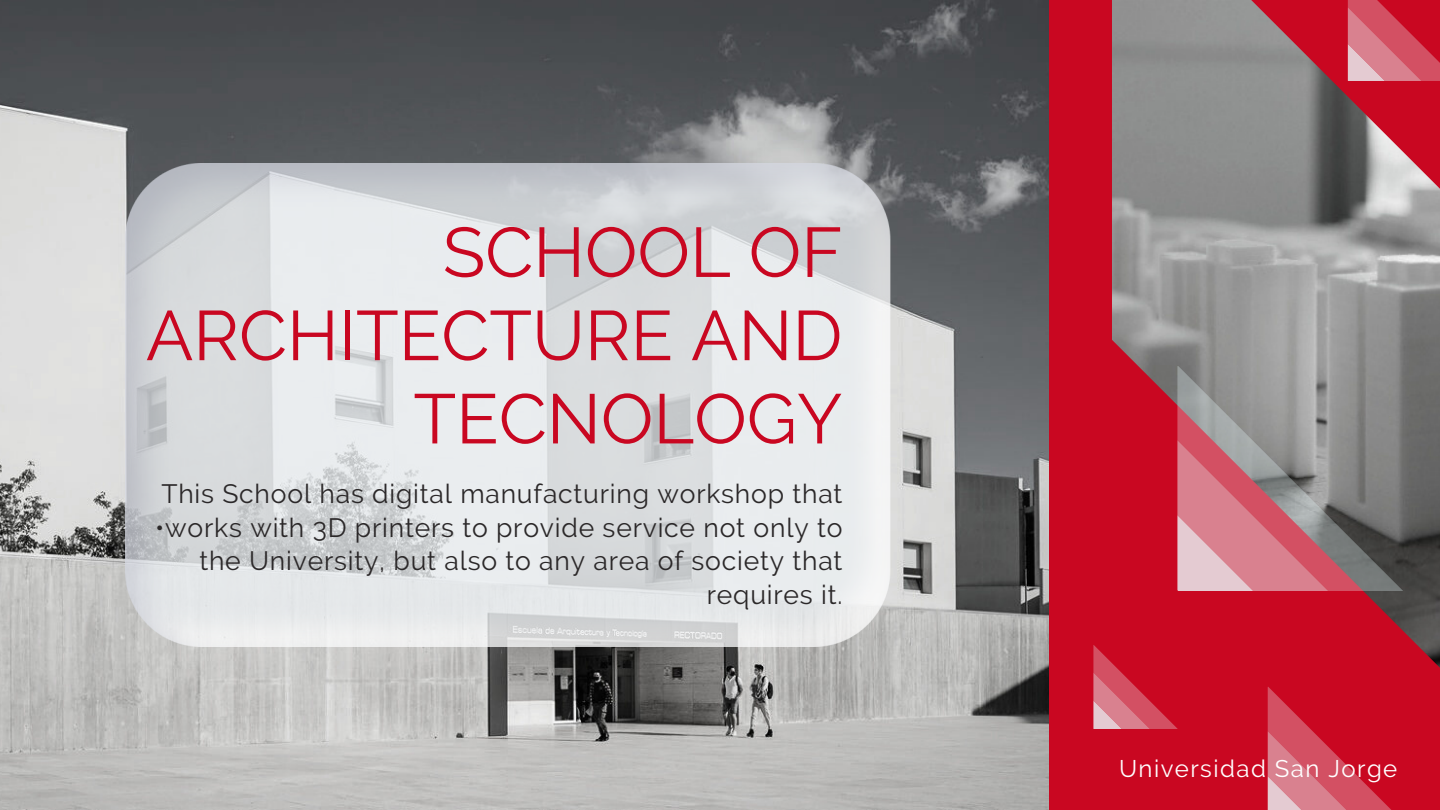
<style>
.page{position:relative;width:1440px;height:810px;background:#fff}
.page>*{position:absolute;margin:0;border:0;box-sizing:border-box;transform-origin:0 0}
.t1{font:70px/83.2px "Raleway";color:#c90721;text-align:right}
.t2{font:26.5px/33.8px "Raleway";letter-spacing:.03em;color:#2b2829;text-align:right}
.t3{font:24px "Raleway";letter-spacing:.06em;color:#fff}
</style>
<div class="page">
<div style="left:1048px;top:0;width:392px;height:810px;background:#c90721"></div>
<img style="left:1113px;top:0;width:327px;height:315px">
<svg style="left:1156px;top:0;width:284px;height:243px;fill:#8f8e8d"></svg>
<svg style="left:1093px;top:315px;width:347px;height:372px"></svg>
<svg style="left:1178px;top:366px;width:225px;height:225px;background:#8a8585"></svg>
<svg style="left:1178px;top:440px;width:150px;height:151px;background:#c58791"></svg>
<svg style="left:1268px;top:687px;width:123px;height:123px"></svg>
<svg style="left:1348px;top:0;width:92px;height:81px"></svg>
<svg style="left:1094px;top:645px;width:84px;height:84px"></svg>
<img style="left:0;top:0;width:1048px;height:810px">
<img style="left:125px;top:163px;width:765px;height:483px">
<h1 class="t1" style="left:146px;top:211px;width:698px">SCHOOL OF<br>ARCHITECTURE AND<br>TECNOLOGY</h1>
<p class="t2" style="left:161px;top:477px;width:683px">This School has digital manufacturing workshop that</p>
<p class="t2" style="left:155px;top:510px;width:689px">•works with 3D printers to provide service not only to the University, but also to any area of society that requires it.</p>
<p class="t3" style="left:1119px;top:755px;width:280px">Universidad San Jorge</p>
</div>
